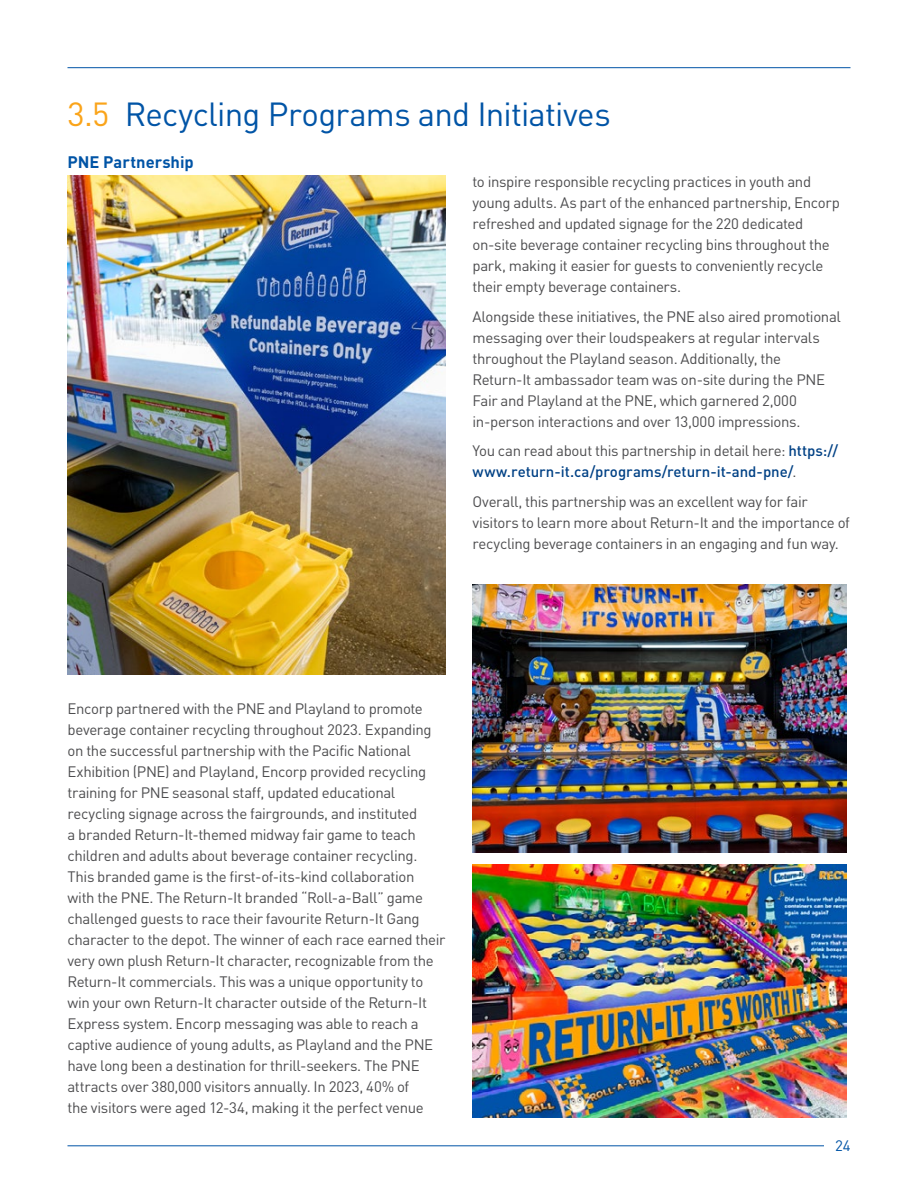
<style>
.page{position:relative;width:918px;height:1188px;background:#fff}
.page>*{position:absolute;margin:0;border:0;box-sizing:border-box;transform-origin:0 0}
.t1{font:33px "DIN Pro";letter-spacing:-.02em;color:#0054a6}
.t2{font:700 16.5px "DIN Pro";color:#0054a6}
.t3{font:15px/21px "DIN Pro";letter-spacing:-.025em;color:#4d4d4f}
.t4{font:500 15px/21px "DIN Pro";color:#004185}
.t5{font:15px "DIN Pro";color:#0054a6}
.s1{color:#faa41a}
.s2{font-weight:400;color:#4d4d4f}
</style>
<div class="page">
<img style="left:68px;top:176px;width:378px;height:499px">
<img style="left:472px;top:864px;width:375px;height:254px">
<img style="left:472px;top:585px;width:375px;height:267px">
<hr style="left:68px;top:1145px;width:761px;height:1px;background:#0054a6">
<div style="left:824px;top:1140px;width:27px;height:12px;background:#fff"></div>
<hr style="left:68px;top:67px;width:782px;height:1px;background:#0054a6">
<h1 class="t1" style="left:68px;top:89px;width:545px"><span class="s1">3.5</span> Recycling Programs and Initiatives</h1>
<p class="t2" style="left:68px;top:148px;width:128px">PNE Partnership</p>
<p class="t3" style="left:472px;top:170px;width:369px">to inspire responsible recycling practices in youth and young adults. As part of the enhanced partnership, Encorp refreshed and updated signage for the 220 dedicated on-site beverage container recycling bins throughout the park, making it easier for guests to conveniently recycle their empty beverage containers.</p>
<p class="t3" style="left:472px;top:304px;width:370px">Alongside these initiatives, the PNE also aired promotional messaging over their loudspeakers at regular intervals throughout the Playland season. Additionally, the Return-It ambassador team was on-site during the PNE Fair and Playland at the PNE, which garnered 2,000 in-person interactions and over 13,000 impressions.</p>
<p class="t4" style="left:472px;top:439px;width:367px"><span class="s2">You can read about this partnership in detail here:</span> https:// www.return-it.ca/programs/return-it-and-pne/<span class="s2">.</span></p>
<p class="t3" style="left:473px;top:489px;width:379px">Overall, this partnership was an excellent way for fair visitors to learn more about Return-It and the importance of recycling beverage containers in an engaging and fun way.</p>
<p class="t3" style="left:68px;top:696px;width:379px">Encorp partnered with the PNE and Playland to promote beverage container recycling throughout 2023. Expanding on the successful partnership with the Pacific National Exhibition (PNE) and Playland, Encorp provided recycling training for PNE seasonal staff, updated educational recycling signage across the fairgrounds, and instituted<br>a branded Return-It-themed midway fair game to teach children and adults about beverage container recycling.<br>This branded game is the first-of-its-kind collaboration with the PNE. The Return-It branded “Roll-a-Ball” game challenged guests to race their favourite Return-It Gang character to the depot. The winner of each race earned their very own plush Return-It character, recognizable from the Return-It commercials. This was a unique opportunity to win your own Return-It character outside of the Return-It Express system. Encorp messaging was able to reach a captive audience of young adults, as Playland and the PNE have long been a destination for thrill-seekers. The PNE attracts over 380,000 visitors annually. In 2023, 40% of<br>the visitors were aged 12-34, making it the perfect venue</p>
<p class="t5" style="left:835px;top:1134px;width:17px">24</p>
</div>
